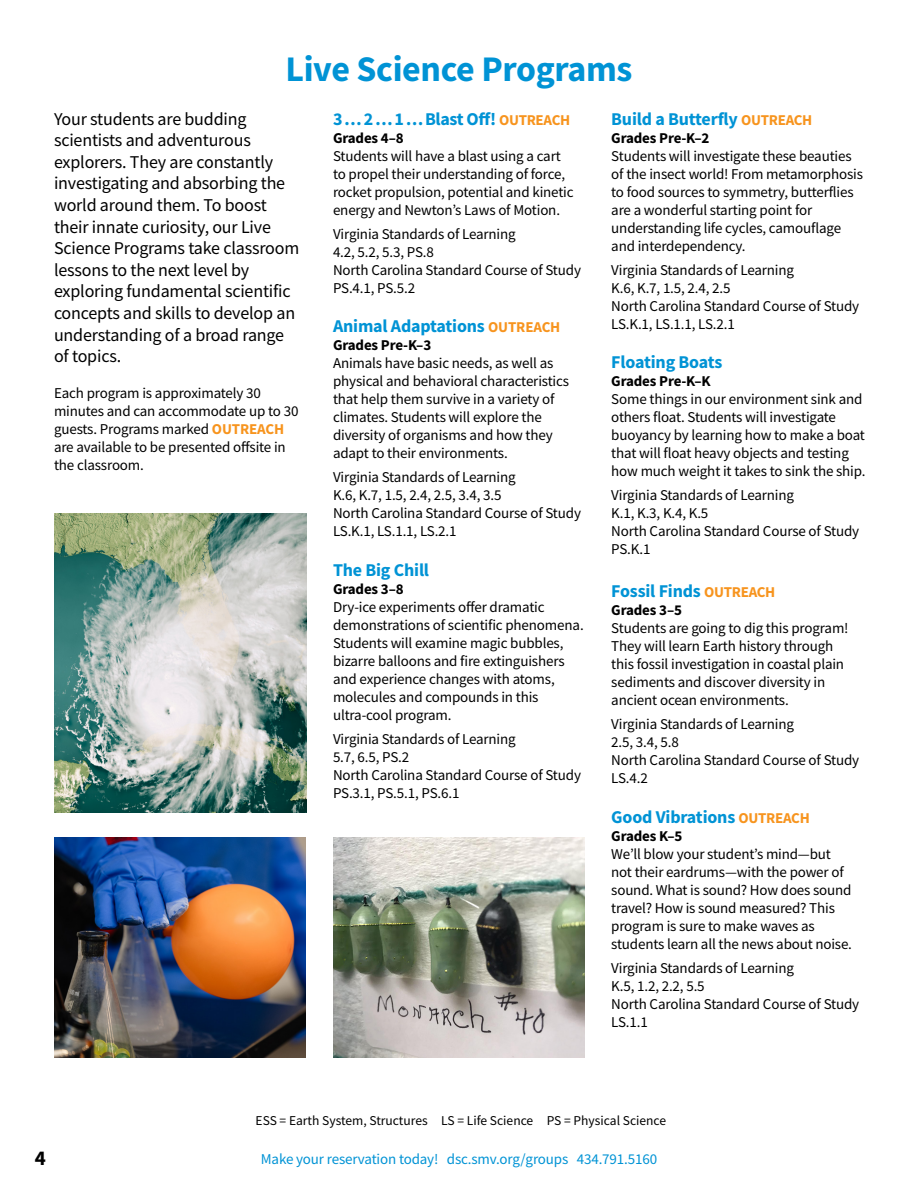
<style>
.page{position:relative;width:918px;height:1188px;background:#fff}
.page>*{position:absolute;margin:0;border:0;box-sizing:border-box;transform-origin:0 0}
.t1{font:700 36px "Source Sans Pro";letter-spacing:-.01em;color:#0093d5}
.t2{font:700 21px "Source Sans Pro";color:#000}
.t3{font:18px/21.6px "Source Sans Pro";letter-spacing:-.01em;color:#000}
.t4{font:700 18px "Source Sans Pro";letter-spacing:-.01em;color:#0093d5}
.t5{font:15px/18px "Source Sans Pro";letter-spacing:-.01em;color:#000}
.t6{font:700 15px "Source Sans Pro";letter-spacing:-.01em;color:#000}
.t7{font:15px "Source Sans Pro";letter-spacing:-.01em;color:#0093d5}
.t8{font:13.5px "Source Sans Pro";color:#000}
.s1{font-weight:700;color:#f7941e}
.s2{font-size:15px;color:#f7941e}
</style>
<div class="page">
<img style="left:54px;top:837px;width:252px;height:220px">
<img style="left:333px;top:837px;width:252px;height:221px">
<img style="left:55px;top:514px;width:252px;height:298px">
<p class="t1" style="left:285px;top:45px;width:349px">Live Science Programs</p>
<p class="t3" style="left:54px;top:108px;width:247px">Your students are budding scientists and adventurous explorers. They are constantly investigating and absorbing the world around them. To boost their innate curiosity, our Live<br>Science Programs take classroom lessons to the next level by exploring fundamental scientific concepts and skills to develop an understanding of a broad range</p>
<p class="t3" style="left:54px;top:345px;width:69px">of topics.</p>
<p class="t5" style="left:54px;top:384px;width:246px">Each program is approximately 30 minutes and can accommodate up to 30 guests. Programs marked <span class="s1">OUTREACH </span>are available to be presented offsite in the classroom.</p>
<p class="t4" style="left:333px;top:106px;width:239px">3 … 2 … 1 … Blast Off! <span class="s2">OUTREACH</span></p>
<p class="t6" style="left:333px;top:127px;width:72px">Grades 4–8</p>
<p class="t5" style="left:333px;top:147px;width:242px">Students will have a blast using a cart to propel their understanding of force, rocket propulsion, potential and kinetic energy and Newton’s Laws of Motion.</p>
<p class="t5" style="left:333px;top:225px;width:184px">Virginia Standards of Learning</p>
<p class="t5" style="left:333px;top:243px;width:102px">4.2, 5.2, 5.3, PS.8</p>
<p class="t5" style="left:333px;top:261px;width:250px">North Carolina Standard Course of Study<br>PS.4.1, PS.5.2</p>
<p class="t4" style="left:333px;top:314px;width:229px">Animal Adaptations <span class="s2">OUTREACH</span></p>
<p class="t6" style="left:333px;top:335px;width:100px">Grades Pre-K–3</p>
<p class="t5" style="left:333px;top:354px;width:238px">Animals have basic needs, as well as physical and behavioral characteristics that help them survive in a variety of climates. Students will explore the diversity of organisms and how they adapt to their environments.</p>
<p class="t5" style="left:333px;top:468px;width:184px">Virginia Standards of Learning</p>
<p class="t5" style="left:333px;top:486px;width:170px">K.6, K.7, 1.5, 2.4, 2.5, 3.4, 3.5</p>
<p class="t5" style="left:333px;top:504px;width:250px">North Carolina Standard Course of Study<br>LS.K.1, LS.1.1, LS.2.1</p>
<p class="t4" style="left:333px;top:558px;width:98px">The Big Chill</p>
<p class="t6" style="left:333px;top:579px;width:72px">Grades 3–8</p>
<p class="t5" style="left:333px;top:598px;width:252px">Dry-ice experiments offer dramatic demonstrations of scientific phenomena.<br>Students will examine magic bubbles, bizarre balloons and fire extinguishers and experience changes with atoms, molecules and compounds in this</p>
<p class="t5" style="left:333px;top:706px;width:120px">ultra-cool program.</p>
<p class="t5" style="left:333px;top:730px;width:184px">Virginia Standards of Learning</p>
<p class="t5" style="left:333px;top:748px;width:78px">5.7, 6.5, PS.2</p>
<p class="t5" style="left:333px;top:766px;width:250px">North Carolina Standard Course of Study<br>PS.3.1, PS.5.1, PS.6.1</p>
<p class="t4" style="left:611px;top:106px;width:203px">Build a Butterfly <span class="s2">OUTREACH</span></p>
<p class="t6" style="left:611px;top:127px;width:100px">Grades Pre-K–2</p>
<p class="t5" style="left:611px;top:147px;width:253px">Students will investigate these beauties of the insect world! From metamorphosis to food sources to symmetry, butterflies are a wonderful starting point for understanding life cycles, camouflage</p>
<p class="t5" style="left:611px;top:237px;width:136px">and interdependency.</p>
<p class="t5" style="left:611px;top:261px;width:184px">Virginia Standards of Learning</p>
<p class="t5" style="left:611px;top:279px;width:121px">K.6, K.7, 1.5, 2.4, 2.5</p>
<p class="t5" style="left:611px;top:297px;width:250px">North Carolina Standard Course of Study<br>LS.K.1, LS.1.1, LS.2.1</p>
<p class="t4" style="left:611px;top:350px;width:113px">Floating Boats</p>
<p class="t6" style="left:611px;top:371px;width:101px">Grades Pre-K–K</p>
<p class="t5" style="left:611px;top:390px;width:256px">Some things in our environment sink and others float. Students will investigate buoyancy by learning how to make a boat that will float heavy objects and testing how much weight it takes to sink the ship.</p>
<p class="t5" style="left:611px;top:486px;width:184px">Virginia Standards of Learning</p>
<p class="t5" style="left:611px;top:504px;width:99px">K.1, K.3, K.4, K.5</p>
<p class="t5" style="left:611px;top:522px;width:250px">North Carolina Standard Course of Study<br>PS.K.1</p>
<p class="t4" style="left:611px;top:579px;width:166px">Fossil Finds <span class="s2">OUTREACH</span></p>
<p class="t6" style="left:611px;top:600px;width:72px">Grades 3–5</p>
<p class="t5" style="left:611px;top:619px;width:239px">Students are going to dig this program!<br>They will learn Earth history through this fossil investigation in coastal plain sediments and discover diversity in ancient ocean environments.</p>
<p class="t5" style="left:611px;top:715px;width:184px">Virginia Standards of Learning</p>
<p class="t5" style="left:611px;top:733px;width:69px">2.5, 3.4, 5.8</p>
<p class="t5" style="left:611px;top:751px;width:250px">North Carolina Standard Course of Study<br>LS.4.2</p>
<p class="t4" style="left:611px;top:805px;width:200px">Good Vibrations <span class="s2">OUTREACH</span></p>
<p class="t6" style="left:611px;top:826px;width:73px">Grades K–5</p>
<p class="t5" style="left:611px;top:845px;width:242px">We’ll blow your student’s mind—but not their eardrums—with the power of sound. What is sound? How does sound travel? How is sound measured? This program is sure to make waves as students learn all the news about noise.</p>
<p class="t5" style="left:611px;top:959px;width:184px">Virginia Standards of Learning</p>
<p class="t5" style="left:611px;top:977px;width:95px">K.5, 1.2, 2.2, 5.5</p>
<p class="t5" style="left:611px;top:995px;width:250px">North Carolina Standard Course of Study<br>LS.1.1</p>
<p class="t8" style="left:256px;top:1112px;width:412px">ESS = Earth System, Structures LS = Life Science PS = Physical Science</p>
<p class="t2" style="left:35px;top:1144px;width:13px">4</p>
<p class="t7" style="left:261px;top:1150px;width:398px">Make your reservation today! dsc.smv.org/groups 434.791.5160</p>
</div>
